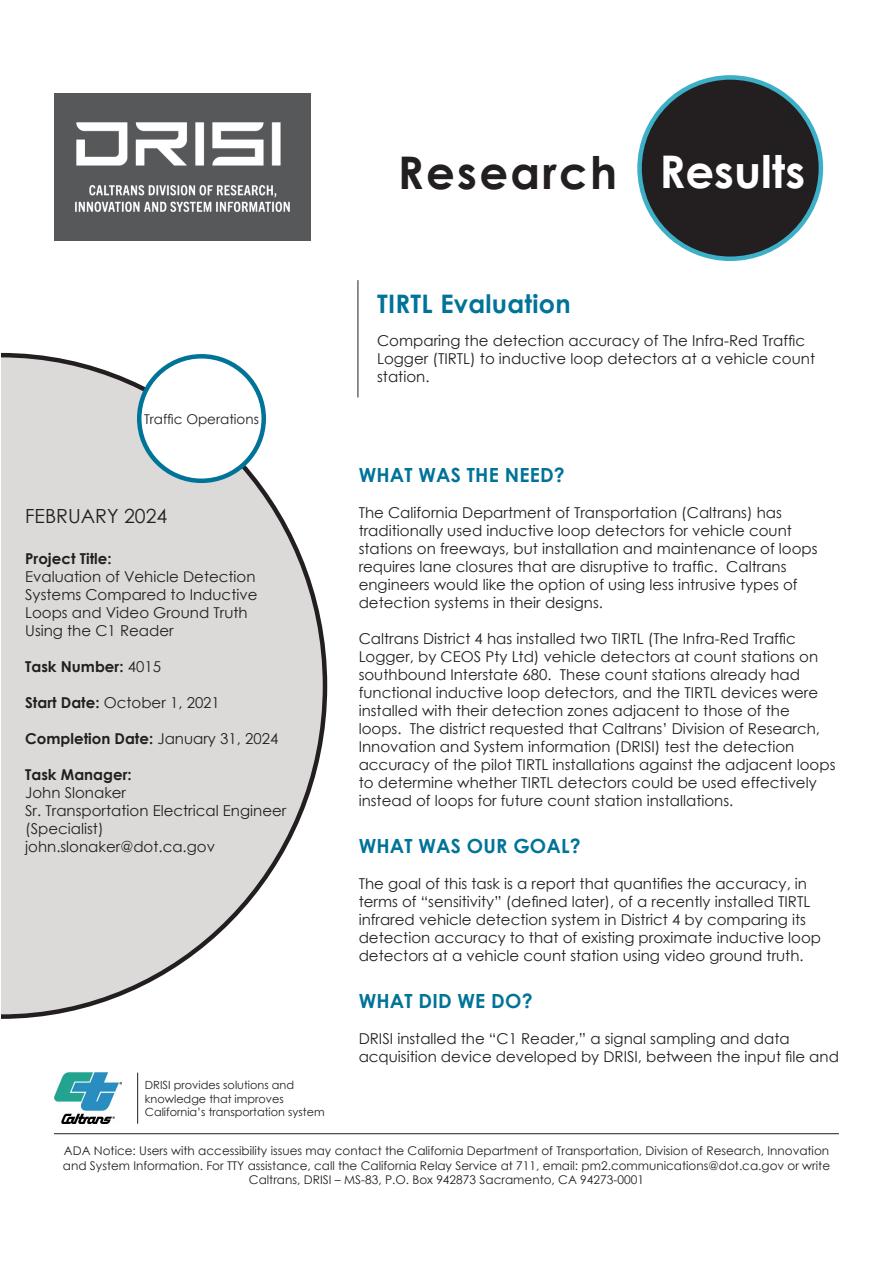
<style>
.page{position:relative;width:893px;height:1263px;background:#fff}
.page>*{position:absolute;margin:0;border:0;box-sizing:border-box;transform-origin:0 0}
.t1{font:700 45px "Century Gothic";letter-spacing:.05em;color:#231f20}
.Heading_level_1{font:700 25.5px "Century Gothic";letter-spacing:.01em;color:#007398}
.Heading_level_1_for_Body_Copy{font:700 19.5px "Century Gothic";letter-spacing:.01em;color:#007398}
.t2{font:19.5px "Century Gothic";color:#231f20}
.Body_Copy{font:15px/18px "Century Gothic";color:#231f20}
.t3{font:700 15px "Century Gothic";color:#231f20}
.t4{font:13.5px "Century Gothic";color:#231f20}
.t5{font:12px "Century Gothic";color:#231f20}
.t6{font:11.25px/13.5px "Century Gothic";color:#231f20}
.s1{color:#fff}
.s2{font-weight:400}
.s3{font-weight:700}
</style>
<div class="page">
<hr style="left:358px;top:280px;width:1px;height:117px;background:#231f20">
<svg style="left:1px;top:352px;width:327px;height:667px"></svg>
<div style="left:139px;top:356px;width:125px;height:125px;background:#fff;border-radius:50%"></div>
<div style="left:137px;top:354px;width:129px;height:129px;border:4px solid #007398;border-radius:50%"></div>
<div style="left:640px;top:77px;width:181px;height:182px;background:#231f20;border-radius:50%"></div>
<div style="left:637px;top:75px;width:186px;height:186px;border:4px solid #3db0c7;border-radius:50%"></div>
<hr style="left:137px;top:1072px;width:1px;height:52px;background:#231f20">
<hr style="left:54px;top:1133px;width:785px;height:1px;background:#231f20">
<img style="left:54px;top:1072px;width:68px;height:52px">
<div style="left:54px;top:93px;width:257px;height:147px;background:#57585a"></div>
<img style="left:75px;top:123px;width:214px;height:88px">
<h1 class="t1" style="left:398px;top:138px;width:409px">Research <span class="s1">Results</span></h1>
<p class="t4" style="left:144px;top:409px;width:116px">Traffic Operations</p>
<p class="t2" style="left:25px;top:502px;width:144px">FEBRUARY 2024</p>
<p class="t3" style="left:25px;top:547px;width:88px">Project Title:</p>
<p class="Body_Copy" style="left:25px;top:567px;width:234px">Evaluation of Vehicle Detection<br>Systems Compared to Inductive<br>Loops and Video Ground Truth<br>Using the C1 Reader</p>
<p class="t3" style="left:25px;top:655px;width:137px">Task Number: <span class="s2">4015</span></p>
<p class="Body_Copy" style="left:25px;top:693px;width:196px"><span class="s3">Start Date:</span> October 1, 2021</p>
<p class="t3" style="left:25px;top:727px;width:255px">Completion Date: <span class="s2">January 31, 2024</span></p>
<p class="t3" style="left:25px;top:763px;width:108px">Task Manager:</p>
<p class="Body_Copy" style="left:25px;top:783px;width:102px">John Slonaker</p>
<p class="Body_Copy" style="left:25px;top:801px;width:263px">Sr. Transportation Electrical Engineer (Specialist)</p>
<p class="Body_Copy" style="left:25px;top:837px;width:191px">john.slonaker@dot.ca.gov</p>
<h1 class="Heading_level_1" style="left:377px;top:284px;width:195px">TIRTL Evaluation</h1>
<p class="Body_Copy" style="left:377px;top:332px;width:440px">Comparing the detection accuracy of The Infra-Red Traffic<br>Logger (TIRTL) to inductive loop detectors at a vehicle count station.</p>
<p class="Heading_level_1_for_Body_Copy" style="left:359px;top:460px;width:208px">WHAT WAS THE NEED?</p>
<p class="Body_Copy" style="left:359px;top:504px;width:460px">The California Department of Transportation (Caltrans) has traditionally used inductive loop detectors for vehicle count stations on freeways, but installation and maintenance of loops requires lane closures that are disruptive to traffic. Caltrans engineers would like the option of using less intrusive types of detection systems in their designs.</p>
<p class="Body_Copy" style="left:359px;top:630px;width:478px">Caltrans District 4 has installed two TIRTL (The Infra-Red Traffic Logger, by CEOS Pty Ltd) vehicle detectors at count stations on southbound Interstate 680. These count stations already had functional inductive loop detectors, and the TIRTL devices were installed with their detection zones adjacent to those of the loops. The district requested that Caltrans’ Division of Research, Innovation and System information (DRISI) test the detection accuracy of the pilot TIRTL installations against the adjacent loops to determine whether TIRTL detectors could be used effectively instead of loops for future count station installations.</p>
<p class="Heading_level_1_for_Body_Copy" style="left:359px;top:831px;width:224px">WHAT WAS OUR GOAL?</p>
<p class="Body_Copy" style="left:359px;top:874px;width:464px">The goal of this task is a report that quantifies the accuracy, in terms of “sensitivity” (defined later), of a recently installed TIRTL infrared vehicle detection system in District 4 by comparing its detection accuracy to that of existing proximate inductive loop detectors at a vehicle count station using video ground truth.</p>
<p class="Heading_level_1_for_Body_Copy" style="left:359px;top:986px;width:175px">WHAT DID WE DO?</p>
<p class="Body_Copy" style="left:359px;top:1029px;width:482px">DRISI installed the “C1 Reader,” a signal sampling and data acquisition device developed by DRISI, between the input file and</p>
<p class="t6" style="left:145px;top:1078px;width:181px">DRISI provides solutions and knowledge that improves<br>California’s transportation system</p>
<p class="t5" style="left:64px;top:1142px;width:767px">ADA Notice: Users with accessibility issues may contact the California Department of Transportation, Division of Research, Innovation</p>
<p class="t5" style="left:63px;top:1157px;width:769px">and System Information. For TTY assistance, call the California Relay Service at 711, email: pm2.communications@dot.ca.gov or write</p>
<p class="t5" style="left:249px;top:1171px;width:397px">Caltrans, DRISI – MS-83, P.O. Box 942873 Sacramento, CA 94273-0001</p>
</div>
